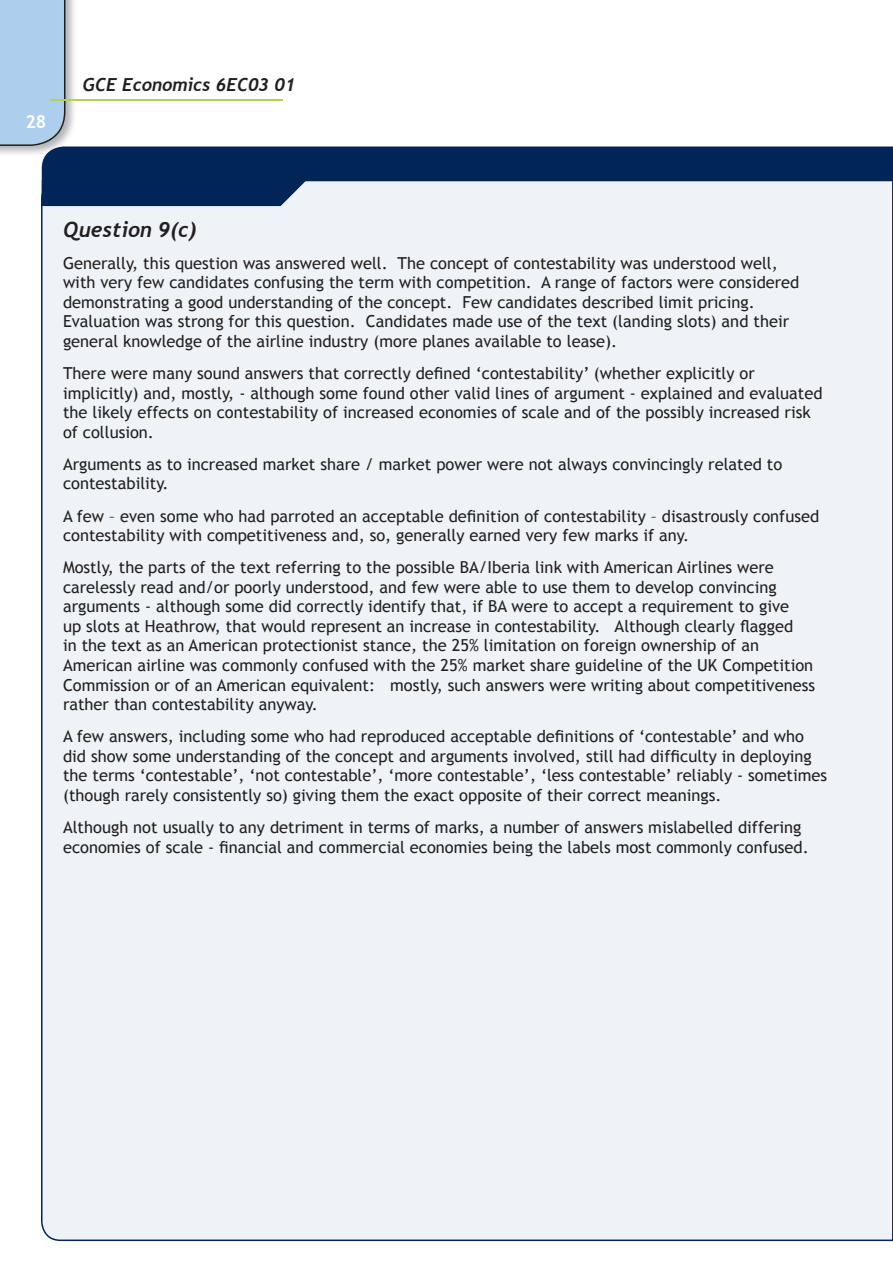
<style>
.page{position:relative;width:893px;height:1263px;background:#fff}
.page>*{position:absolute;margin:0;border:0;box-sizing:border-box;transform-origin:0 0}
.t1{font:italic 700 21px "Trebuchet";color:#231f20}
.t2{font:italic 700 18px "Trebuchet";color:#231f20}
.t3{font:700 18px "Trebuchet MS";color:#fff}
.t4{font:16.5px/19.5px "Trebuchet MS";color:#231f20}
</style>
<div class="page">
<img style="left:0;top:0;width:74px;height:154px">
<div style="left:0;top:0;width:65px;height:146px;background:#adceec"></div>
<hr style="left:50px;top:99px;width:233px;height:2px;background:#b0d354">
<div style="left:42px;top:146px;width:851px;height:34px;background:#002556"></div>
<div style="left:41px;top:180px;width:851px;height:1061px;background:#eff3f7"></div>
<svg style="left:892px;top:180px;width:1px;height:1061px"></svg>
<div style="left:42px;top:180px;width:264px;height:26px;background:#002556"></div>
<p class="t3" style="left:25px;top:110px;width:23px">28</p>
<p class="t2" style="left:83px;top:74px;width:214px">GCE Economics 6EC03 01</p>
<p class="t1" style="left:63px;top:216px;width:135px">Question 9(c)</p>
<p class="t4" style="left:63px;top:253px;width:738px">Generally, this question was answered well. The concept of contestability was understood well, with very few candidates confusing the term with competition. A range of factors were considered demonstrating a good understanding of the concept. Few candidates described limit pricing.<br>Evaluation was strong for this question. Candidates made use of the text (landing slots) and their general knowledge of the airline industry (more planes available to lease).</p>
<p class="t4" style="left:63px;top:364px;width:761px">There were many sound answers that correctly defined ‘contestability’ (whether explicitly or implicitly) and, mostly, - although some found other valid lines of argument - explained and evaluated the likely effects on contestability of increased economies of scale and of the possibly increased risk of collusion.</p>
<p class="t4" style="left:63px;top:455px;width:721px">Arguments as to increased market share / market power were not always convincingly related to contestability.</p>
<p class="t4" style="left:63px;top:506px;width:758px">A few – even some who had parroted an acceptable definition of contestability – disastrously confused contestability with competitiveness and, so, generally earned very few marks if any.</p>
<p class="t4" style="left:63px;top:558px;width:753px">Mostly, the parts of the text referring to the possible BA/Iberia link with American Airlines were carelessly read and/or poorly understood, and few were able to use them to develop convincing arguments - although some did correctly identify that, if BA were to accept a requirement to give<br>up slots at Heathrow, that would represent an increase in contestability. Although clearly flagged<br>in the text as an American protectionist stance, the 25% limitation on foreign ownership of an American airline was commonly confused with the 25% market share guideline of the UK Competition Commission or of an American equivalent: mostly, such answers were writing about competitiveness rather than contestability anyway.</p>
<p class="t4" style="left:63px;top:727px;width:766px">A few answers, including some who had reproduced acceptable definitions of ‘contestable’ and who did show some understanding of the concept and arguments involved, still had difficulty in deploying the terms ‘contestable’, ‘not contestable’, ‘more contestable’, ‘less contestable’ reliably - sometimes (though rarely consistently so) giving them the exact opposite of their correct meanings.</p>
<p class="t4" style="left:63px;top:818px;width:747px">Although not usually to any detriment in terms of marks, a number of answers mislabelled differing economies of scale - financial and commercial economies being the labels most commonly confused.</p>
</div>
